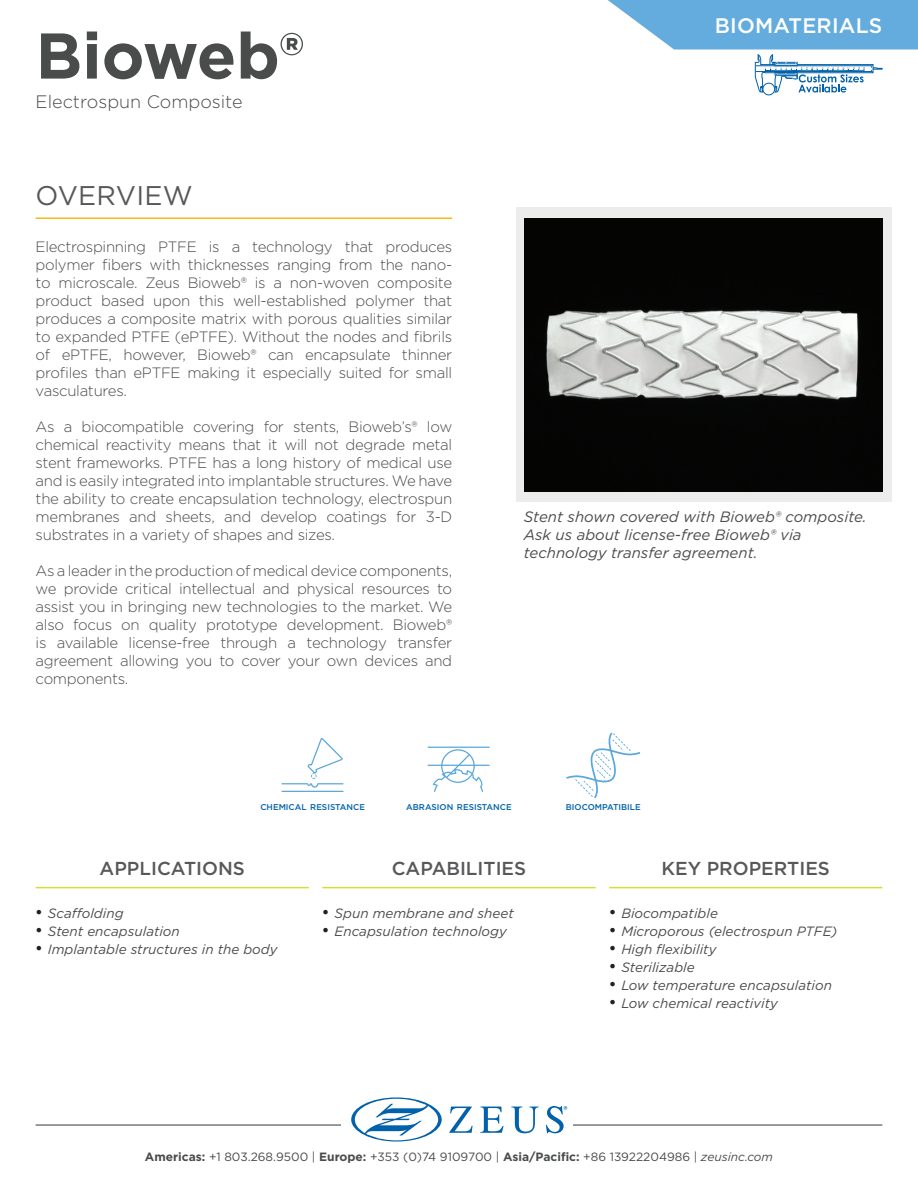
<style>
.page{position:relative;width:918px;height:1188px;background:#fff}
.page>*{position:absolute;margin:0;border:0;box-sizing:border-box;transform-origin:0 0}
.t1{font:700 64.5px "Gotham";color:#4a4b4b}
.t2{font:27px "Gotham";letter-spacing:.01em;color:#57585a}
.t3{font:500 21px "Gotham";letter-spacing:.01em;color:#fff}
.t4{font:500 18.75px "Gotham";color:#57585a}
.t5{font:300 18px "Gotham";color:#4a4b4b}
.t6{font:300 15px/18px "Gotham";letter-spacing:-.02em;color:#4a4b4b;text-align:justify}
.t7{font:italic 15px/18px "Gotham";color:#4a4b4b}
.t8{font:italic 13.5px "Gotham";color:#4a4b4b}
.t9{font:12px "Gotham";color:#4a4b4b}
.t10{font:500 8.4px "Gotham";color:#0161aa}
.s1{font-family:"Times New Roman";font-style:normal;font-size:18px;color:#231f20}
.s2{font-weight:700;color:#4a4c4c}
.s3{font-style:italic}
</style>
<div class="page">
<hr style="left:36px;top:1124px;width:846px;height:2px;background:#797a78">
<div style="left:341px;top:1101px;width:232px;height:35px;background:#fff"></div>
<svg style="left:449px;top:1107px;width:24px;height:26px"></svg>
<svg style="left:480px;top:1107px;width:24px;height:26px"></svg>
<svg style="left:511px;top:1107px;width:28px;height:26px"></svg>
<svg style="left:351px;top:1097px;width:91px;height:45px"></svg>
<svg style="left:546px;top:1106px;width:21px;height:27px"></svg>
<div style="left:516px;top:208px;width:376px;height:294px;background:#ebeceb"></div>
<hr style="left:36px;top:218px;width:416px;height:1px;background:#f4bb18">
<hr style="left:322px;top:887px;width:274px;height:1px;background:#d5df30">
<hr style="left:609px;top:887px;width:273px;height:1px;background:#d5df30">
<hr style="left:36px;top:887px;width:273px;height:1px;background:#d5df30">
<img style="left:524px;top:218px;width:358px;height:274px">
<svg style="left:608px;top:0;width:310px;height:93px"></svg>
<div style="left:763px;top:83px;width:12px;height:12px;background:#fff;border-radius:50%"></div>
<div style="left:763px;top:83px;width:12px;height:12px;border:1px solid #0161aa;border-radius:50%"></div>
<svg style="left:281px;top:738px;width:63px;height:54px"></svg>
<svg style="left:428px;top:747px;width:62px;height:45px"></svg>
<svg style="left:566px;top:733px;width:74px;height:65px"></svg>
<h1 class="t1" style="left:36px;top:13px;width:269px">Bioweb®</h1>
<p class="t5" style="left:36px;top:91px;width:209px">Electrospun Composite</p>
<h2 class="t2" style="left:36px;top:178px;width:159px">OVERVIEW</h2>
<p class="t6" style="left:36px;top:237px;width:418px">Electrospinning PTFE is a technology that produces polymer fibers with thicknesses ranging from the nano&shy;to microscale. Zeus Bioweb® is a non-woven composite product based upon this well-established polymer that produces a composite matrix with porous qualities similar to expanded PTFE (ePTFE). Without the nodes and fibrils of ePTFE, however, Bioweb® can encapsulate thinner profiles than ePTFE making it especially suited for small vasculatures.</p>
<p class="t6" style="left:36px;top:417px;width:418px">As a biocompatible covering for stents, Bioweb’s® low chemical reactivity means that it will not degrade metal stent frameworks. PTFE has a long history of medical use and is easily integrated into implantable structures. We have the ability to create encapsulation technology, electrospun membranes and sheets, and develop coatings for 3-D substrates in a variety of shapes and sizes.</p>
<p class="t6" style="left:36px;top:561px;width:418px">As a leader in the production of medical device components, we provide critical intellectual and physical resources to assist you in bringing new technologies to the market. We also focus on quality prototype development. Bioweb® is available license-free through a technology transfer agreement allowing you to cover your own devices and components.</p>
<h3 class="t3" style="left:715px;top:12px;width:169px">BIOMATERIALS</h3>
<p class="t7" style="left:524px;top:507px;width:345px">Stent shown covered with Bioweb® composite.<br>Ask us about license-free Bioweb® via technology transfer agreement.</p>
<p class="t10" style="left:260px;top:802px;width:106px">CHEMICAL RESISTANCE</p>
<p class="t10" style="left:406px;top:802px;width:107px">ABRASION RESISTANCE</p>
<p class="t10" style="left:566px;top:802px;width:76px">BIOCOMPATIBILE</p>
<p class="t4" style="left:100px;top:856px;width:147px">APPLICATIONS</p>
<p class="t4" style="left:392px;top:856px;width:136px">CAPABILITIES</p>
<p class="t4" style="left:661px;top:856px;width:170px">KEY PROPERTIES</p>
<p class="t8" style="left:36px;top:905px;width:89px"><span class="s1">•</span> Scaffolding</p>
<p class="t8" style="left:36px;top:923px;width:146px"><span class="s1">•</span> Stent encapsulation</p>
<p class="t8" style="left:36px;top:941px;width:243px"><span class="s1">•</span> Implantable structures in the body</p>
<p class="t8" style="left:323px;top:905px;width:193px"><span class="s1">•</span> Spun membrane and sheet</p>
<p class="t8" style="left:323px;top:923px;width:186px"><span class="s1">•</span> Encapsulation technology</p>
<p class="t8" style="left:609px;top:905px;width:110px"><span class="s1">•</span> Biocompatible</p>
<p class="t8" style="left:609px;top:923px;width:230px"><span class="s1">•</span> Microporous (electrospun PTFE)</p>
<p class="t8" style="left:609px;top:941px;width:109px"><span class="s1">•</span> High flexibility</p>
<p class="t8" style="left:609px;top:959px;width:87px"><span class="s1">•</span> Sterilizable</p>
<p class="t8" style="left:609px;top:977px;width:224px"><span class="s1">•</span> Low temperature encapsulation</p>
<p class="t8" style="left:609px;top:995px;width:170px"><span class="s1">•</span> Low chemical reactivity</p>
<p class="t9" style="left:145px;top:1149px;width:630px"><span class="s2">Americas:</span> +1 803.268.9500 | <span class="s2">Europe:</span> +353 (0)74 9109700 | <span class="s2">Asia/Pacific:</span> +86 13922204986 | <span class="s3">zeusinc.com</span></p>
</div>
